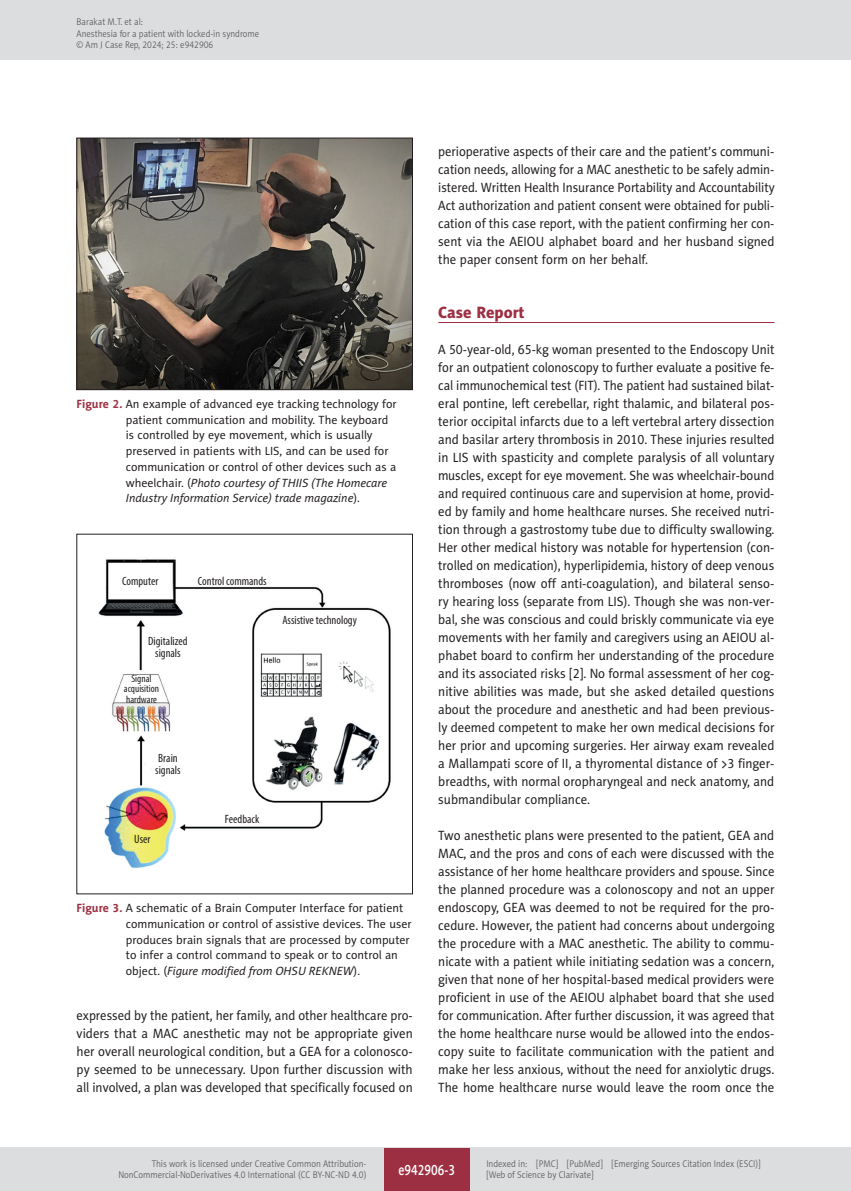
<style>
.page{position:relative;width:851px;height:1191px;background:#fff}
.page>*{position:absolute;margin:0;border:0;box-sizing:border-box;transform-origin:0 0}
.AJCR_Headline_1{font:16.5px "Naomi Sans EFN Heavy";color:#9d2f42}
.t1{font:15px "Naomi Sans EFN Medium";color:#fff;scale:.8 1}
.AJCR_Body{font:13.5px/18px "Naomi Sans EFN";color:#231f20;text-align:justify;scale:.95 1}
.AJCR_Body-2{font:13.5px/18px "Naomi Sans EFN";color:#231f20;text-align:justify;scale:.94 1}
.AJCR_Rycina_tytul{font:12px/15.8px "Naomi Sans EFN";color:#231f20}
.t2{font:condensed 12px/12px "Myriad Pro";color:#231f20;text-align:center}
.t3{font:condensed 10.5px/10.5px "Myriad Pro";color:#231f20;text-align:center}
.t4{font:9.75px/11.2px "Naomi Sans EFN Light";color:#57585a;scale:.9 1}
.s1{font-weight:700;color:#9d2f42}
.s2{font-style:italic}
</style>
<div class="page">
<hr style="left:438px;top:322px;width:336px;height:1px;background:#9d2f42">
<img style="left:79px;top:140px;width:331px;height:248px">
<div style="left:77px;top:138px;width:335px;height:252px;border:1px solid #231f20"></div>
<img style="left:98px;top:559px;width:293px;height:309px">
<div style="left:0;top:0;width:850px;height:60px;background:#dcdddf"></div>
<div style="left:0;top:1148px;width:850px;height:43px;background:#dcdddf"></div>
<div style="left:384px;top:1147px;width:85px;height:43px;background:#9d2f42"></div>
<p class="t4" style="left:77px;top:16px;width:204px">Barakat M.T. et al:<br>Anesthesia for a patient with locked-in syndrome © Am J Case Rep, 2024; 25: e942906</p>
<p class="AJCR_Rycina_tytul" style="left:126px;top:396px;width:272px;text-indent:-49px"><span class="s1">Figure 2.</span> An example of advanced eye tracking technology for patient communication and mobility. The keyboard is controlled by eye movement, which is usually preserved in patients with LIS, and can be used for communication or control of other devices such as a wheelchair. (<span class="s2">Photo courtesy of THIIS (The Homecare Industry Information Service) trade magazine</span>).</p>
<p class="t2" style="left:122px;top:575px;width:38px">Computer</p>
<p class="t2" style="left:198px;top:575px;width:70px">Control commands</p>
<p class="t2" style="left:148px;top:635px;width:41px">Digitalized signals</p>
<p class="t3" style="left:124px;top:673px;width:37px">Signal acquisition hardware</p>
<p class="t2" style="left:282px;top:613px;width:76px">Assistive technology</p>
<p class="t2" style="left:155px;top:751px;width:27px;text-align:left">Brain signals</p>
<p class="t2" style="left:134px;top:833px;width:18px">User</p>
<p class="t2" style="left:225px;top:812px;width:36px">Feedback</p>
<p class="AJCR_Rycina_tytul" style="left:126px;top:900px;width:287px;text-indent:-49px"><span class="s1">Figure 3.</span> A schematic of a Brain Computer Interface for patient communication or control of assistive devices. The user produces brain signals that are processed by computer to infer a control command to speak or to control an object. (<span class="s2">Figure modified from OHSU REKNEW</span>).</p>
<p class="AJCR_Body-2" style="left:77px;top:1006px;width:359px">expressed by the patient, her family, and other healthcare pro&shy;viders that a MAC anesthetic may not be appropriate given her overall neurological condition, but a GEA for a colonosco&shy;py seemed to be unnecessary. Upon further discussion with all involved, a plan was developed that specifically focused on</p>
<p class="AJCR_Body-2" style="left:438px;top:142px;width:359px">perioperative aspects of their care and the patient’s communi&shy;cation needs, allowing for a MAC anesthetic to be safely admin&shy;istered. Written Health Insurance Portability and Accountability Act authorization and patient consent were obtained for publi&shy;cation of this case report, with the patient confirming her con&shy;sent via the AEIOU alphabet board and her husband signed the paper consent form on her behalf.</p>
<p class="AJCR_Headline_1" style="left:438px;top:302px;width:88px">Case Report</p>
<p class="AJCR_Body" style="left:438px;top:340px;width:355px">A 50-year-old, 65-kg woman presented to the Endoscopy Unit for an outpatient colonoscopy to further evaluate a positive fe&shy;cal immunochemical test (FIT). The patient had sustained bilat&shy;eral pontine, left cerebellar, right thalamic, and bilateral pos&shy;terior occipital infarcts due to a left vertebral artery dissection and basilar artery thrombosis in 2010. These injuries resulted in LIS with spasticity and complete paralysis of all voluntary muscles, except for eye movement. She was wheelchair-bound and required continuous care and supervision at home, provid&shy;ed by family and home healthcare nurses. She received nutri&shy;tion through a gastrostomy tube due to difficulty swallowing.<br>Her other medical history was notable for hypertension (con&shy;trolled on medication), hyperlipidemia, history of deep venous thromboses (now off anti-coagulation), and bilateral senso&shy;ry hearing loss (separate from LIS). Though she was non-ver&shy;bal, she was conscious and could briskly communicate via eye movements with her family and caregivers using an AEIOU al&shy;phabet board to confirm her understanding of the procedure and its associated risks [2]. No formal assessment of her cog&shy;nitive abilities was made, but she asked detailed questions about the procedure and anesthetic and had been previous&shy;ly deemed competent to make her own medical decisions for her prior and upcoming surgeries. Her airway exam revealed a Mallampati score of II, a thyromental distance of &gt;3 finger&shy;breadths, with normal oropharyngeal and neck anatomy, and submandibular compliance.</p>
<p class="AJCR_Body" style="left:438px;top:826px;width:355px">Two anesthetic plans were presented to the patient, GEA and MAC, and the pros and cons of each were discussed with the assistance of her home healthcare providers and spouse. Since the planned procedure was a colonoscopy and not an upper endoscopy, GEA was deemed to not be required for the pro&shy;cedure. However, the patient had concerns about undergoing the procedure with a MAC anesthetic. The ability to commu&shy;nicate with a patient while initiating sedation was a concern, given that none of her hospital-based medical providers were proficient in use of the AEIOU alphabet board that she used for communication. After further discussion, it was agreed that the home healthcare nurse would be allowed into the endos&shy;copy suite to facilitate communication with the patient and make her less anxious, without the need for anxiolytic drugs.<br>The home healthcare nurse would leave the room once the</p>
<p class="t4" style="left:118px;top:1158px;width:277px;text-align:right">This work is licensed under Creative Common Attribution-<br>NonCommercial-NoDerivatives 4.0 International (CC BY-NC-ND 4.0)</p>
<p class="t1" style="left:398px;top:1160px;width:72px">e942906-3</p>
<p class="t4" style="left:486px;top:1158px;width:306px">Indexed in: [PMC] [PubMed] [Emerging Sources Citation Index (ESCI)] [Web of Science by Clarivate]</p>
</div>
